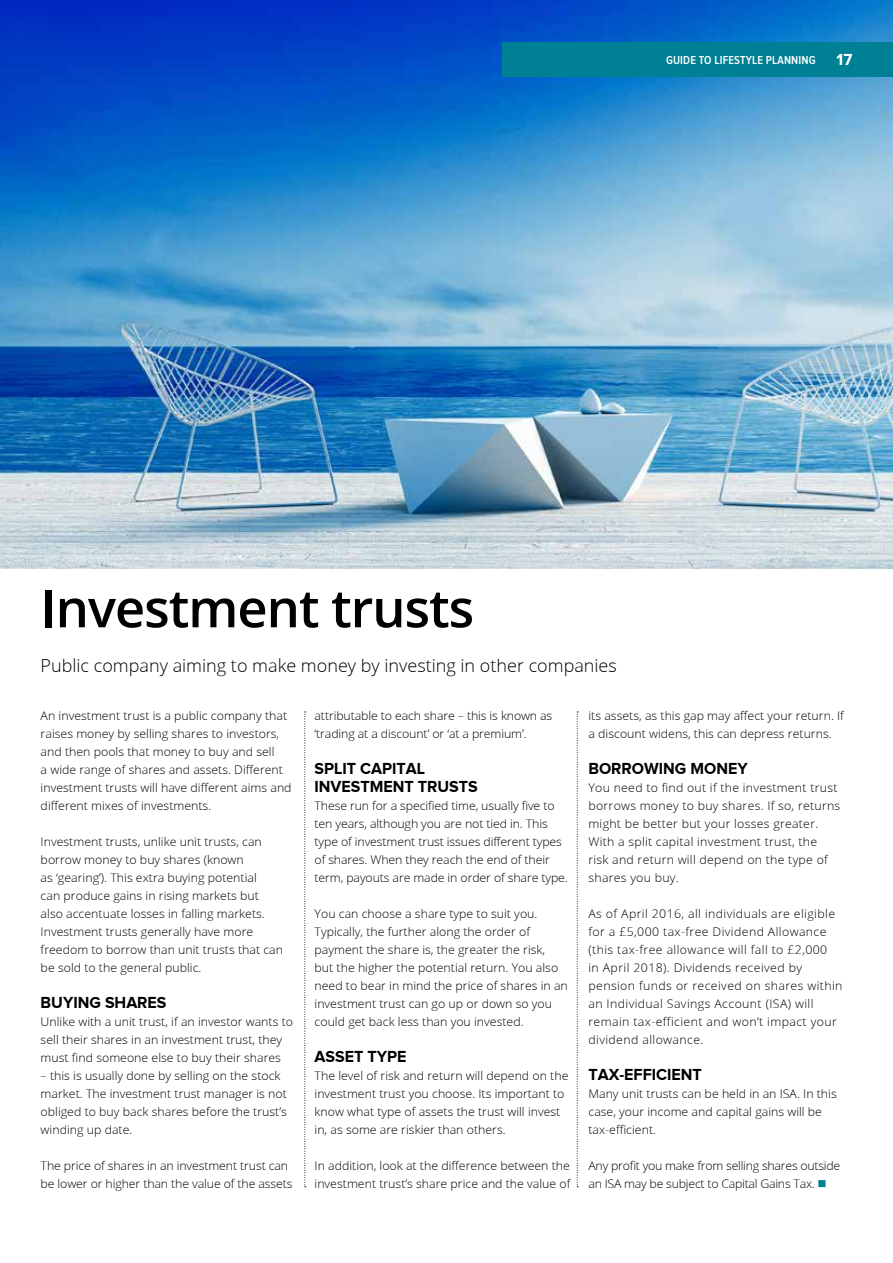
<style>
.page{position:relative;width:893px;height:1263px;background:#fff}
.page>*{position:absolute;margin:0;border:0;box-sizing:border-box;transform-origin:0 0}
.t1{font:600 52.5px "Open Sans";letter-spacing:-.02em;color:#000}
.t2{font:300 18px "Open Sans";color:#000}
.t3{font:700 16.5px/18px "Proxima Nova";color:#000}
.t4{font:700 16.5px "Proxima Nova";color:#fff}
.t5{font:300 12px/18px "Open Sans";color:#000}
.t6{font:300 12px/18px "Open Sans";letter-spacing:.03em;color:#000}
.t7{font:300 12px/18px "Open Sans";letter-spacing:.02em;color:#000}
.t8{font:300 12px/18px "Open Sans";letter-spacing:-.02em;color:#000}
.t9{font:600 12px "Proxima Nova Cond";letter-spacing:.01em;color:#fff}
.s1{color:#008094}
</style>
<div class="page">
<img style="left:0;top:0;width:893px;height:569px">
<div style="left:503px;top:43px;width:390px;height:34px;background:#008094"></div>
<svg style="left:304px;top:712px;width:2px;height:475px"></svg>
<svg style="left:577px;top:712px;width:1px;height:475px"></svg>
<p class="t9" style="left:666px;top:55px;width:151px">GUIDE TO LIFESTYLE PLANNING</p>
<h3 class="t4" style="left:836px;top:50px;width:17px">17</h3>
<h1 class="t1" style="left:41px;top:572px;width:435px">Investment trusts</h1>
<h2 class="t2" style="left:41px;top:653px;width:578px">Public company aiming to make money by investing in other companies</h2>
<p class="t5" style="left:41px;top:706px;width:252px">An investment trust is a public company that raises money by selling shares to investors, and then pools that money to buy and sell<br>a wide range of shares and assets. Different investment trusts will have different aims and different mixes of investments.</p>
<p class="t5" style="left:41px;top:832px;width:244px">Investment trusts, unlike unit trusts, can borrow money to buy shares (known<br>as ‘gearing’). This extra buying potential<br>can produce gains in rising markets but also accentuate losses in falling markets.<br>Investment trusts generally have more freedom to borrow than unit trusts that can be sold to the general public.</p>
<h3 class="t3" style="left:41px;top:993px;width:127px">BUYING SHARES</h3>
<p class="t5" style="left:41px;top:1012px;width:254px">Unlike with a unit trust, if an investor wants to sell their shares in an investment trust, they must find someone else to buy their shares</p>
<p class="t5" style="left:41px;top:1066px;width:248px">– this is usually done by selling on the stock market. The investment trust manager is not obliged to buy back shares before the trust’s winding up date.</p>
<p class="t5" style="left:41px;top:1156px;width:253px">The price of shares in an investment trust can be lower or higher than the value of the assets</p>
<p class="t5" style="left:315px;top:706px;width:239px">attributable to each share – this is known as ‘trading at a discount’ or ‘at a premium’.</p>
<h3 class="t3" style="left:315px;top:759px;width:165px">SPLIT CAPITAL<br>INVESTMENT TRUSTS</h3>
<p class="t5" style="left:315px;top:796px;width:255px">These run for a specified time, usually five to ten years, although you are not tied in. This type of investment trust issues different types of shares. When they reach the end of their term, payouts are made in order of share type.</p>
<p class="t5" style="left:315px;top:904px;width:255px">You can choose a share type to suit you.<br>Typically, the further along the order of payment the share is, the greater the risk,<br>but the higher the potential return. You also need to bear in mind the price of shares in an investment trust can go up or down so you could get back less than you invested.</p>
<h3 class="t3" style="left:315px;top:1047px;width:93px">ASSET TYPE</h3>
<p class="t5" style="left:315px;top:1066px;width:255px">The level of risk and return will depend on the investment trust you choose. Its important to know what type of assets the trust will invest in, as some are riskier than others.</p>
<p class="t5" style="left:315px;top:1156px;width:257px">In addition, look at the difference between the investment trust’s share price and the value of</p>
<p class="t5" style="left:588px;top:706px;width:257px">its assets, as this gap may affect your return. If a discount widens, this can depress returns.</p>
<h3 class="t3" style="left:588px;top:759px;width:161px">BORROWING MONEY</h3>
<p class="t7" style="left:588px;top:778px;width:253px">You need to find out if the investment trust borrows money to buy shares. If so, returns might be better but your losses greater.<br>With a split capital investment trust, the<br>risk and return will depend on the type of shares you buy.</p>
<p class="t6" style="left:588px;top:904px;width:256px">As of April 2016, all individuals are eligible for a £5,000 tax-free Dividend Allowance (this tax-free allowance will fall to £2,000<br>in April 2018). Dividends received by pension funds or received on shares within an Individual Savings Account (ISA) will remain tax-efficient and won’t impact your dividend allowance.</p>
<h3 class="t3" style="left:588px;top:1065px;width:115px">TAX-EFFICIENT</h3>
<p class="t5" style="left:588px;top:1084px;width:250px">Many unit trusts can be held in an ISA. In this case, your income and capital gains will be tax-efficient.</p>
<p class="t8" style="left:588px;top:1156px;width:253px">Any profit you make from selling shares outside an ISA may be subject to Capital Gains Tax. <span class="s1">■</span></p>
</div>
